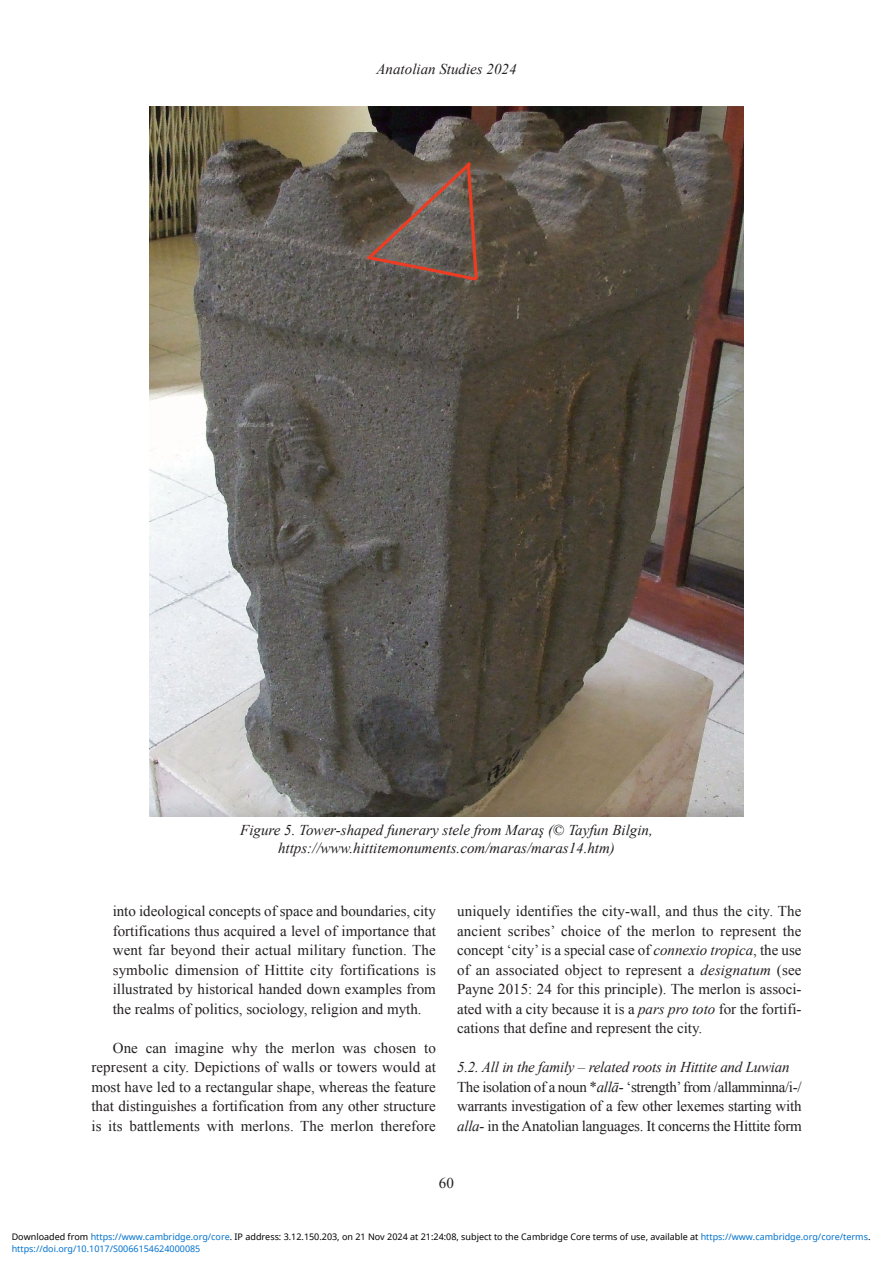
<style>
.page{position:relative;width:893px;height:1263px;background:#fff}
.page>*{position:absolute;margin:0;border:0;box-sizing:border-box;transform-origin:0 0}
.t1{font:15px/19.5px "Times New Roman";color:#231f20;text-align:justify}
.t2{font:italic 15px/18px "Times New Roman";color:#231f20;text-align:center}
.t3{font:9px "Noto Sans";color:#000}
.t4{font:9px "Noto Sans";color:#0172cf}
.s1{font-style:italic}
.s2{color:#0172cf}
</style>
<div class="page">
<img style="left:149px;top:106px;width:595px;height:710px">
<p class="t2" style="left:376px;top:60px;width:142px">Anatolian Studies 2024</p>
<p class="t2" style="left:240px;top:821px;width:414px">Figure 5. Tower-shaped funerary stele from Maraş (© Tayfun Bilgin, https://www.hittitemonuments.com/maras/maras14.htm)</p>
<p class="t1" style="left:113px;top:901px;width:325px">into ideological concepts of space and boundaries, city fortifications thus acquired a level of importance that went far beyond their actual military function. The symbolic dimension of Hittite city fortifications is illustrated by historical handed down examples from the realms of politics, sociology, religion and myth.</p>
<p class="t1" style="left:91px;top:1038px;width:346px;text-indent:21px">One can imagine why the merlon was chosen to represent a city. Depictions of walls or towers would at most have led to a rectangular shape, whereas the feature that distinguishes a fortification from any other structure is its battlements with merlons. The merlon therefore</p>
<p class="t1" style="left:457px;top:901px;width:346px">uniquely identifies the city-wall, and thus the city. The ancient scribes’ choice of the merlon to represent the concept ‘city’ is a special case of <span class="s1">connexio tropica</span>, the use of an associated object to represent a <span class="s1">designatum</span> (see Payne 2015: 24 for this principle). The merlon is associ&shy;ated with a city because it is a <span class="s1">pars pro toto</span> for the fortifi&shy;cations that define and represent the city.</p>
<p class="t1" style="left:457px;top:1057px;width:346px;text-align:left"><span class="s1">5.2. All in the family – related roots in Hittite and Luwian </span>The isolation of a noun <span class="s1">*allā-</span> ‘strength’ from /allamminna/i-/ warrants investigation of a few other lexemes starting with <span class="s1">alla-</span> in the Anatolian languages. It concerns the Hittite form</p>
<p class="t1" style="left:439px;top:1173px;width:16px">60</p>
<p class="t3" style="left:12px;top:1231px;width:860px">Downloaded from <span class="s2">https://www.cambridge.org/core</span>. IP address: 3.12.150.203, on 21 Nov 2024 at 21:24:08, subject to the Cambridge Core terms of use, available at <span class="s2">https://www.cambridge.org/core/terms</span>.</p>
<p class="t4" style="left:12px;top:1243px;width:190px">https://doi.org/10.1017/S0066154624000085</p>
</div>
